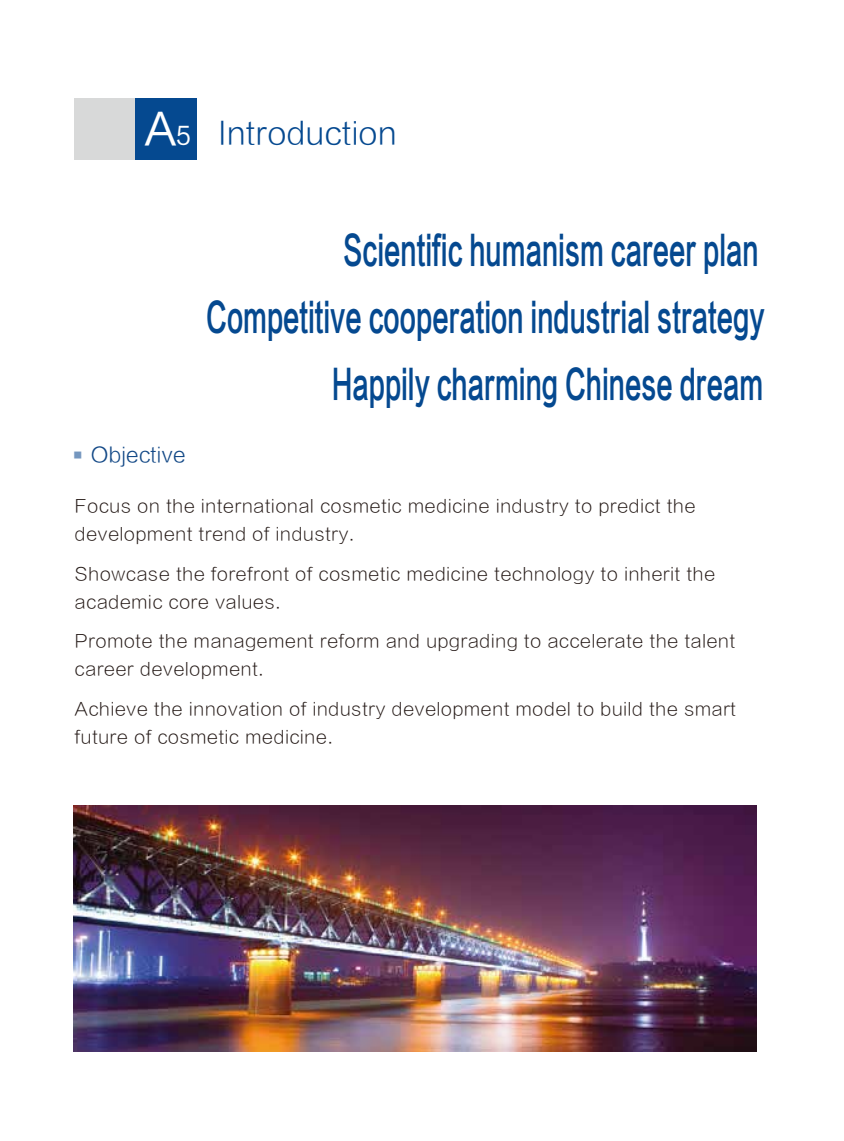
<style>
.page{position:relative;width:844px;height:1141px;background:#fff}
.page>*{position:absolute;margin:0;border:0;box-sizing:border-box;transform-origin:0 0}
.t1{font:43.23px "FZLTHK GBK1 0";color:#fff}
.t2{font:39.9px/66.9px "FZLTCHK GBK1 0";color:#054990;text-align:right;scale:.62 1}
.t3{font:31.5px "FZLTXHK";color:#054990}
.t4{font:21px "FZLTXHK";color:#124886}
.t5{font:17.5px/28px "FZLTXHK GBK1 0";letter-spacing:.05em;color:#231815}
.s1{font-size:24.5px}
</style>
<div class="page">
<div style="left:74px;top:98px;width:62px;height:61px;background:#d8d9d9"></div>
<div style="left:136px;top:98px;width:61px;height:61px;background:#054990"></div>
<img style="left:73px;top:805px;width:683px;height:246px">
<h1 class="t1" style="left:145px;top:106px;width:47px">A<span class="s1">5</span></h1>
<h3 class="t3" style="left:218px;top:115px;width:181px">Introduction</h3>
<p class="t4" style="left:73px;top:443px;width:114px"><sup>■</sup> Objective</p>
<h2 class="t2" style="left:206px;top:218px;width:902px">Scientific humanism career plan<br>Competitive cooperation industrial strategy<br>Happily charming Chinese dream</h2>
<p class="t5" style="left:75px;top:492px;width:621px">Focus on the international cosmetic medicine industry to predict the development trend of industry.</p>
<p class="t5" style="left:75px;top:560px;width:641px">Showcase the forefront of cosmetic medicine technology to inherit the academic core values.</p>
<p class="t5" style="left:75px;top:628px;width:661px">Promote the management reform and upgrading to accelerate the talent career development.</p>
<p class="t5" style="left:75px;top:695px;width:662px">Achieve the innovation of industry development model to build the smart future of cosmetic medicine.</p>
</div>
